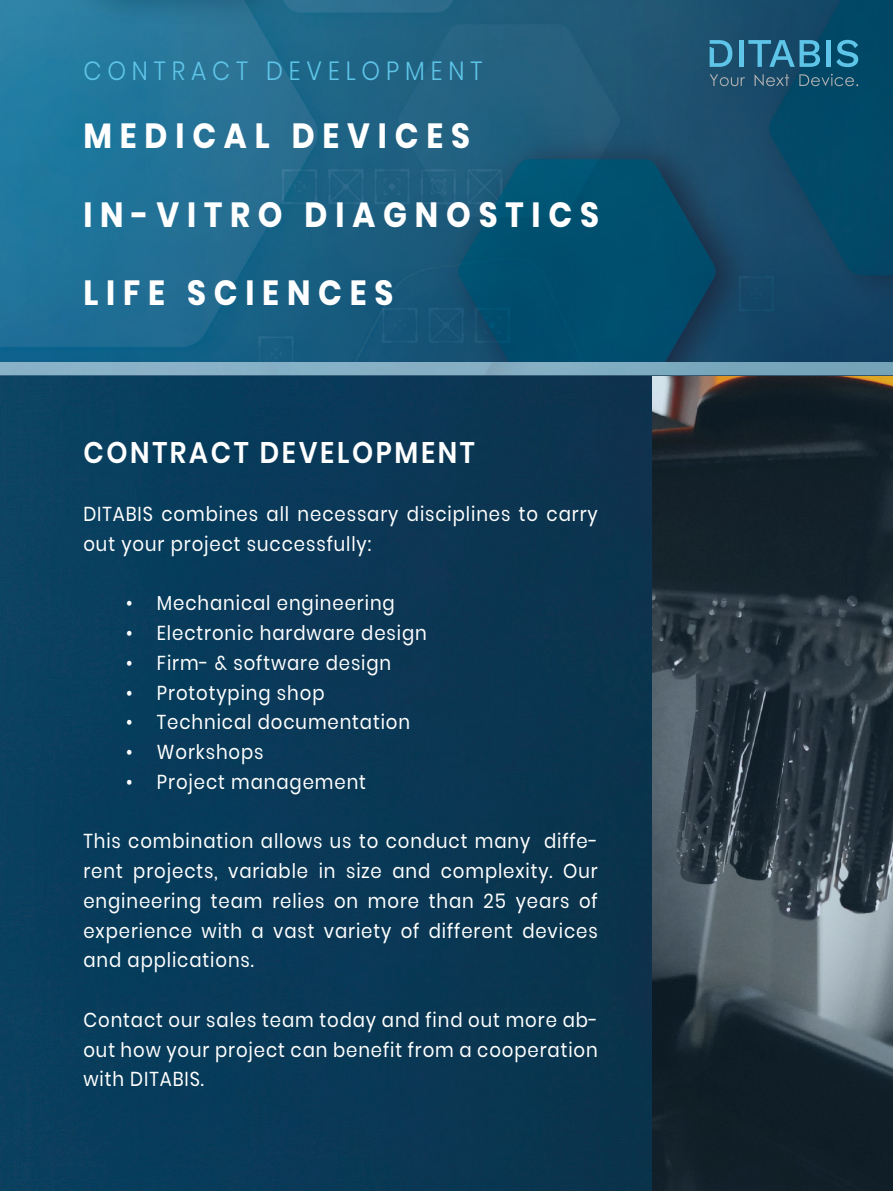
<style>
.page{position:relative;width:893px;height:1191px;background:#fff}
.page>*{position:absolute;margin:0;border:0;box-sizing:border-box;transform-origin:0 0}
.t1{font:700 34.82px "Poppins";letter-spacing:.25em;color:#fff;scale:.9 1}
.t2{font:600 29.75px "Poppins";letter-spacing:.1em;color:#fff;scale:.9 1}
.t3{font:300 26.25px "Poppins";letter-spacing:.25em;color:#5ec5e8;scale:.9 1}
.t4{font:20.12px/29.8px "Poppins";letter-spacing:.05em;color:#fff;text-align:justify;scale:.9 1}
</style>
<div class="page">
<img style="left:0;top:0;width:893px;height:362px">
<img style="left:0;top:375px;width:652px;height:816px">
<img style="left:652px;top:375px;width:241px;height:816px">
<hr style="left:739px;top:40px;width:4px;height:27px;background:#5ec5e9">
<svg style="left:748px;top:40px;width:72px;height:27px;background:#31799a"></svg>
<div style="left:826px;top:40px;width:5px;height:27px;background:#5ec5e9"></div>
<svg style="left:836px;top:40px;width:22px;height:27px"></svg>
<svg style="left:710px;top:40px;width:22px;height:27px"></svg>
<svg style="left:710px;top:74px;width:35px;height:12px"></svg>
<svg style="left:754px;top:74px;width:35px;height:12px"></svg>
<svg style="left:799px;top:74px;width:59px;height:12px"></svg>
<h3 class="t3" style="left:83px;top:55px;width:445px">CONTRACT DEVELOPMENT</h3>
<h1 class="t1" style="left:83px;top:116px;width:431px">MEDICAL DEVICES</h1>
<h1 class="t1" style="left:83px;top:194px;width:574px">IN-VITRO DIAGNOSTICS</h1>
<h1 class="t1" style="left:83px;top:273px;width:346px">LIFE SCIENCES</h1>
<h2 class="t2" style="left:83px;top:435px;width:436px">CONTRACT DEVELOPMENT</h2>
<p class="t4" style="left:83px;top:499px;width:573px">DITABIS combines all necessary disciplines to carry out your project successfully:</p>
<p class="t4" style="left:126px;top:588px;width:300px">• Mechanical engineering</p>
<p class="t4" style="left:126px;top:618px;width:335px">• Electronic hardware design</p>
<p class="t4" style="left:126px;top:648px;width:296px">• Firm- &amp; software design</p>
<p class="t4" style="left:126px;top:677px;width:222px">• Prototyping shop</p>
<p class="t4" style="left:126px;top:707px;width:317px">• Technical documentation</p>
<p class="t4" style="left:126px;top:737px;width:154px">• Workshops</p>
<p class="t4" style="left:126px;top:767px;width:268px">• Project management</p>
<p class="t4" style="left:83px;top:826px;width:573px">This combination allows us to conduct many diffe&shy;rent projects, variable in size and complexity. Our engineering team relies on more than 25 years of experience with a vast variety of different devices and applications.</p>
<p class="t4" style="left:83px;top:1005px;width:573px">Contact our sales team today and find out more ab&shy;out how your project can benefit from a cooperation with DITABIS.</p>
</div>
